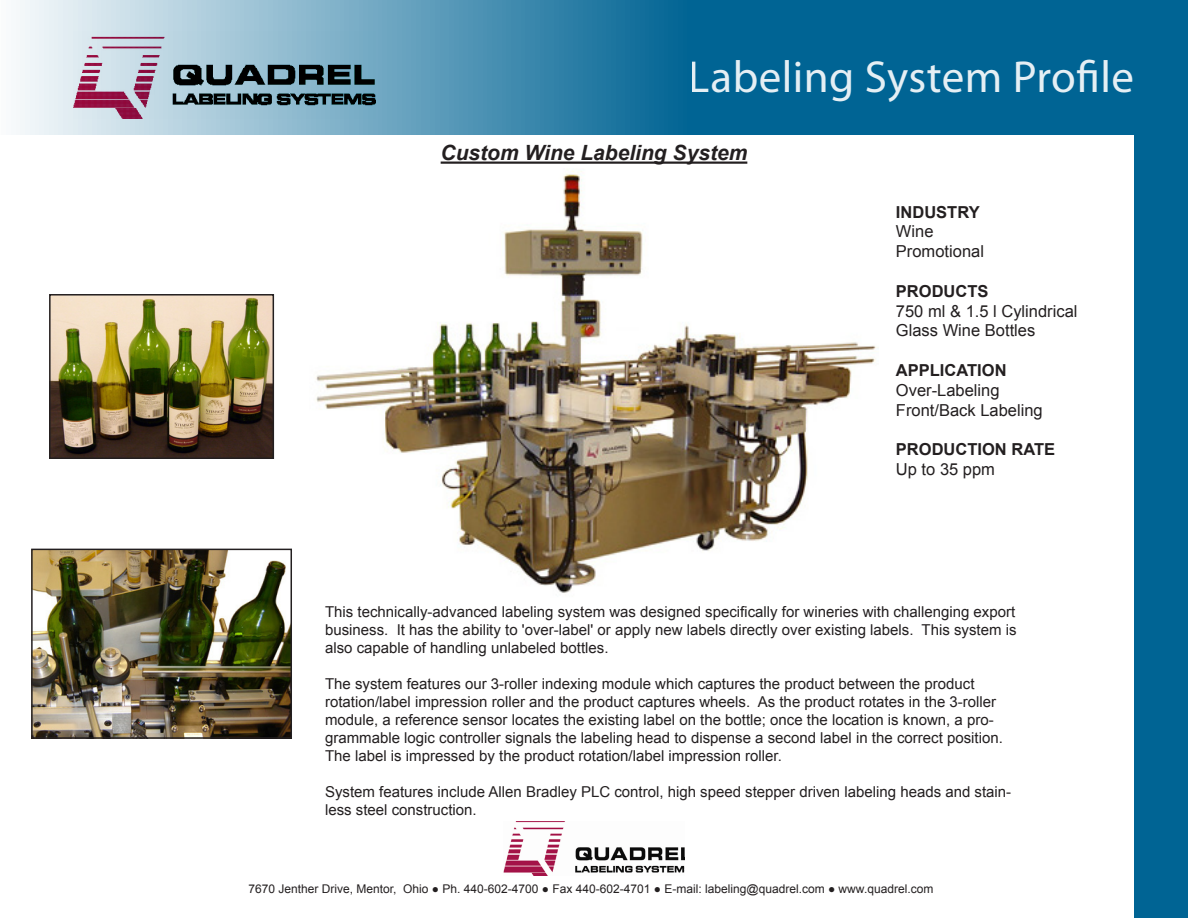
<style>
.page{position:relative;width:1188px;height:918px;background:#fff}
.page>*{position:absolute;margin:0;border:0;box-sizing:border-box;transform-origin:0 0}
.t1{font:45px "Myriad Pro";letter-spacing:.01em;color:#fff}
.t2{font:italic 700 21px "Arial";color:#231f20}
.t3{font:16.5px/19.8px "Arial";color:#231f20}
.t4{font:700 16.5px "Arial";color:#231f20}
.t5{font:15px/18px "Arial";color:#231f20}
.t6{font:12px "Arial";color:#231f20}
</style>
<div class="page">
<svg style="left:20px;top:0;width:1114px;height:135px;background:#3583a9"></svg>
<div style="left:1134px;top:0;width:54px;height:918px;background:#006494"></div>
<img style="left:503px;top:822px;width:182px;height:54px">
<img style="left:74px;top:31px;width:301px;height:87px">
<img style="left:316px;top:171px;width:562px;height:422px">
<hr style="left:441px;top:162px;width:306px;height:2px;background:#231f20">
<img style="left:52px;top:297px;width:219px;height:159px">
<div style="left:49px;top:294px;width:225px;height:165px;border:2px solid #231f20"></div>
<img style="left:34px;top:552px;width:255px;height:184px">
<div style="left:31px;top:549px;width:261px;height:190px;border:2px solid #231f20"></div>
<h1 class="t1" style="left:689px;top:49px;width:447px">Labeling System Profile</h1>
<p class="t2" style="left:441px;top:139px;width:308px">Custom Wine Labeling System</p>
<p class="t4" style="left:896px;top:201px;width:85px">INDUSTRY</p>
<p class="t3" style="left:896px;top:222px;width:39px">Wine</p>
<p class="t3" style="left:896px;top:242px;width:90px">Promotional</p>
<p class="t4" style="left:896px;top:280px;width:94px">PRODUCTS</p>
<p class="t3" style="left:896px;top:301px;width:183px">750 ml &amp; 1.5 l Cylindrical<br>Glass Wine Bottles</p>
<p class="t4" style="left:896px;top:359px;width:112px">APPLICATION</p>
<p class="t3" style="left:896px;top:380px;width:105px">Over-Labeling</p>
<p class="t3" style="left:896px;top:400px;width:148px">Front/Back Labeling</p>
<p class="t4" style="left:896px;top:438px;width:161px">PRODUCTION RATE</p>
<p class="t3" style="left:896px;top:459px;width:101px">Up to 35 ppm</p>
<p class="t5" style="left:325px;top:603px;width:693px;text-align:justify">This technically-advanced labeling system was designed specifically for wineries with challenging export business. It has the ability to 'over-label' or apply new labels directly over existing labels. This system is also capable of handling unlabeled bottles.</p>
<p class="t5" style="left:325px;top:675px;width:679px">The system features our 3-roller indexing module which captures the product between the product rotation/label impression roller and the product captures wheels. As the product rotates in the 3-roller module, a reference sensor locates the existing label on the bottle; once the location is known, a pro&shy;grammable logic controller signals the labeling head to dispense a second label in the correct position.<br>The label is impressed by the product rotation/label impression roller.</p>
<p class="t5" style="left:325px;top:783px;width:688px">System features include Allen Bradley PLC control, high speed stepper driven labeling heads and stain&shy;less steel construction.</p>
<p class="t6" style="left:249px;top:881px;width:686px">7670 Jenther Drive, Mentor, Ohio ● Ph. 440-602-4700 ● Fax 440-602-4701 ● E-mail: labeling@quadrel.com ● www.quadrel.com</p>
</div>
